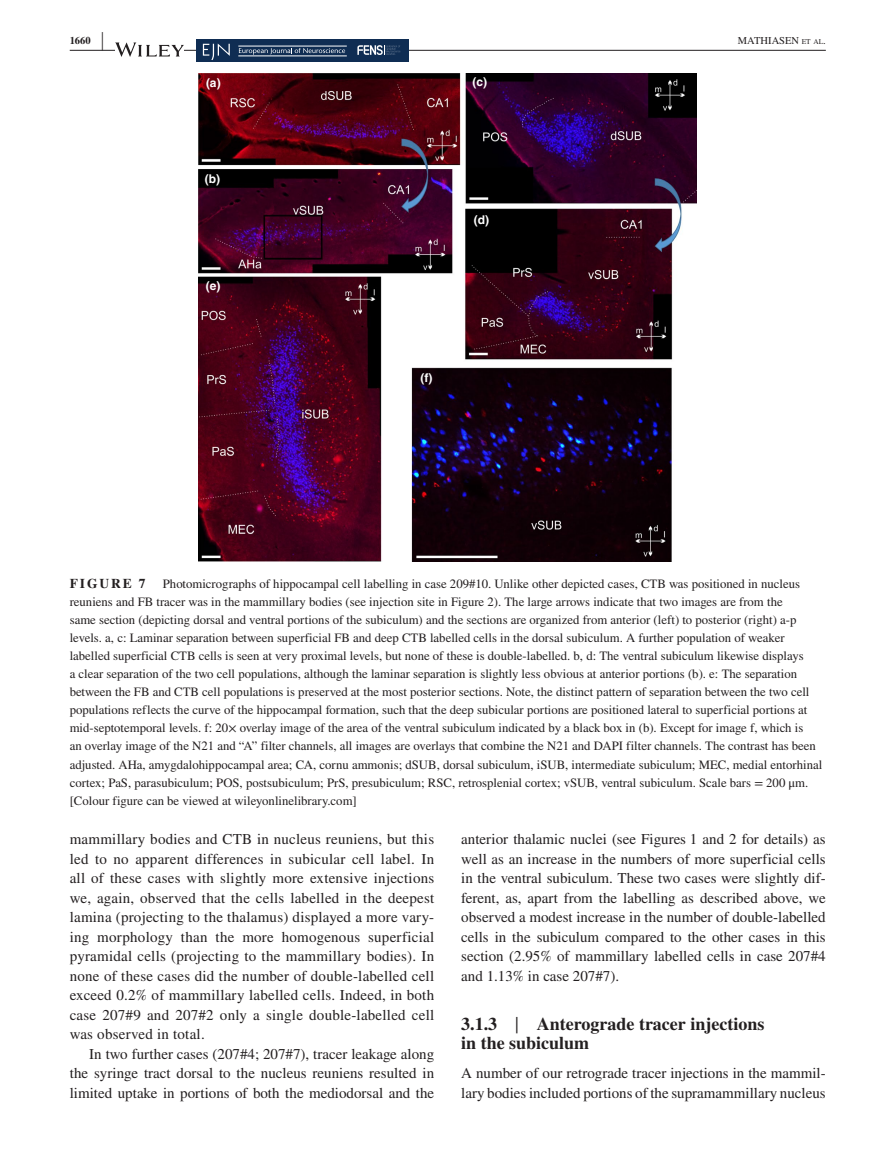
<style>
.page{position:relative;width:893px;height:1174px;background:#fff}
.page>*{position:absolute;margin:0;border:0;box-sizing:border-box;transform-origin:0 0}
.t1{font:700 25.95px "STIX";color:#231f20;scale:.36 1}
.t2{font:700 18px/19.5px "STIX";color:#231f20}
.t3{font:15px/19.5px "STIX";color:#231f20;text-align:justify}
.t4{font:700 13.5px "STIX";letter-spacing:.14em;color:#231f20}
.t5{font:12.75px/18px "STIX";color:#231f20}
.t6{font:700 12px "Helvetica";color:#fff}
.t7{font:10.5px "STIX";color:#231f20}
.t8{font:700 10.5px "STIX";color:#231f20}
.s1{font-size:7.35px}
.s2{font-weight:400;font-size:23.7px}
</style>
<div class="page">
<hr style="left:70px;top:50px;width:756px;height:1px;background:#231f20">
<svg style="left:115px;top:42px;width:69px;height:15px"></svg>
<div style="left:196px;top:39px;width:213px;height:22px;background:#0f2d53"></div>
<svg style="left:357px;top:45px;width:43px;height:10px"></svg>
<svg style="left:203px;top:43px;width:27px;height:17px"></svg>
<svg style="left:239px;top:48px;width:106px;height:7px"></svg>
<hr style="left:238px;top:56px;width:109px;height:1px;background:#fff">
<hr style="left:238px;top:46px;width:109px;height:1px;background:#fff">
<img style="left:199px;top:73px;width:497px;height:488px">
<p class="t8" style="left:70px;top:34px;width:22px">1660</p>
<h1 class="t1" style="left:102px;top:26px;width:7px">|</h1>
<p class="t7" style="left:738px;top:33px;width:89px">MATHIASEN <span class="s1">et al</span>.</p>
<p class="t6" style="left:206px;top:76px;width:16px">(a)</p>
<p class="t6" style="left:205px;top:172px;width:17px">(b)</p>
<p class="t6" style="left:206px;top:279px;width:16px">(e)</p>
<p class="t6" style="left:473px;top:75px;width:16px">(c)</p>
<p class="t6" style="left:474px;top:212px;width:17px">(d)</p>
<p class="t6" style="left:421px;top:371px;width:13px">(f)</p>
<p class="t4" style="left:70px;top:576px;width:77px">FIGURE 7</p>
<p class="t5" style="left:70px;top:576px;width:754px;text-indent:93px">Photomicrographs of hippocampal cell labelling in case 209#10. Unlike other depicted cases, CTB was positioned in nucleus reuniens and FB tracer was in the mammillary bodies (see injection site in Figure 2). The large arrows indicate that two images are from the<br>same section (depicting dorsal and ventral portions of the subiculum) and the sections are organized from anterior (left) to posterior (right) a‐p levels. a, c: Laminar separation between superficial FB and deep CTB labelled cells in the dorsal subiculum. A further population of weaker labelled superficial CTB cells is seen at very proximal levels, but none of these is double‐labelled. b, d: The ventral subiculum likewise displays<br>a clear separation of the two cell populations, although the laminar separation is slightly less obvious at anterior portions (b). e: The separation between the FB and CTB cell populations is preserved at the most posterior sections. Note, the distinct pattern of separation between the two cell populations reflects the curve of the hippocampal formation, such that the deep subicular portions are positioned lateral to superficial portions at mid‐septotemporal levels. f: 20× overlay image of the area of the ventral subiculum indicated by a black box in (b). Except for image f, which is<br>an overlay image of the N21 and “A” filter channels, all images are overlays that combine the N21 and DAPI filter channels. The contrast has been adjusted. AHa, amygdalohippocampal area; CA, cornu ammonis; dSUB, dorsal subiculum, iSUB, intermediate subiculum; MEC, medial entorhinal cortex; PaS, parasubiculum; POS, postsubiculum; PrS, presubiculum; RSC, retrosplenial cortex; vSUB, ventral subiculum. Scale bars = 200 μm. [Colour figure can be viewed at wileyonlinelibrary.com]</p>
<p class="t3" style="left:70px;top:830px;width:366px">mammillary bodies and CTB in nucleus reuniens, but this led to no apparent differences in subicular cell label. In all of these cases with slightly more extensive injections we, again, observed that the cells labelled in the deepest lamina (projecting to the thalamus) displayed a more vary&shy;ing morphology than the more homogenous superficial pyramidal cells (projecting to the mammillary bodies). In none of these cases did the number of double‐labelled cell exceed 0.2% of mammillary labelled cells. Indeed, in both case 207#9 and 207#2 only a single double‐labelled cell was observed in total.</p>
<p class="t3" style="left:70px;top:1045px;width:366px;text-indent:20px">In two further cases (207#4; 207#7), tracer leakage along the syringe tract dorsal to the nucleus reuniens resulted in limited uptake in portions of both the mediodorsal and the</p>
<p class="t3" style="left:461px;top:830px;width:366px">anterior thalamic nuclei (see Figures 1 and 2 for details) as well as an increase in the numbers of more superficial cells in the ventral subiculum. These two cases were slightly dif&shy;ferent, as, apart from the labelling as described above, we observed a modest increase in the number of double‐labelled cells in the subiculum compared to the other cases in this section (2.95% of mammillary labelled cells in case 207#4 and 1.13% in case 207#7).</p>
<h2 class="t2" style="left:461px;top:1013px;width:305px">3.1.3 <span class="s2">|</span> Anterograde tracer injections in the subiculum</h2>
<p class="t3" style="left:461px;top:1064px;width:366px">A number of our retrograde tracer injections in the mammil&shy;lary bodies included portions of the supramammillary nucleus</p>
</div>
